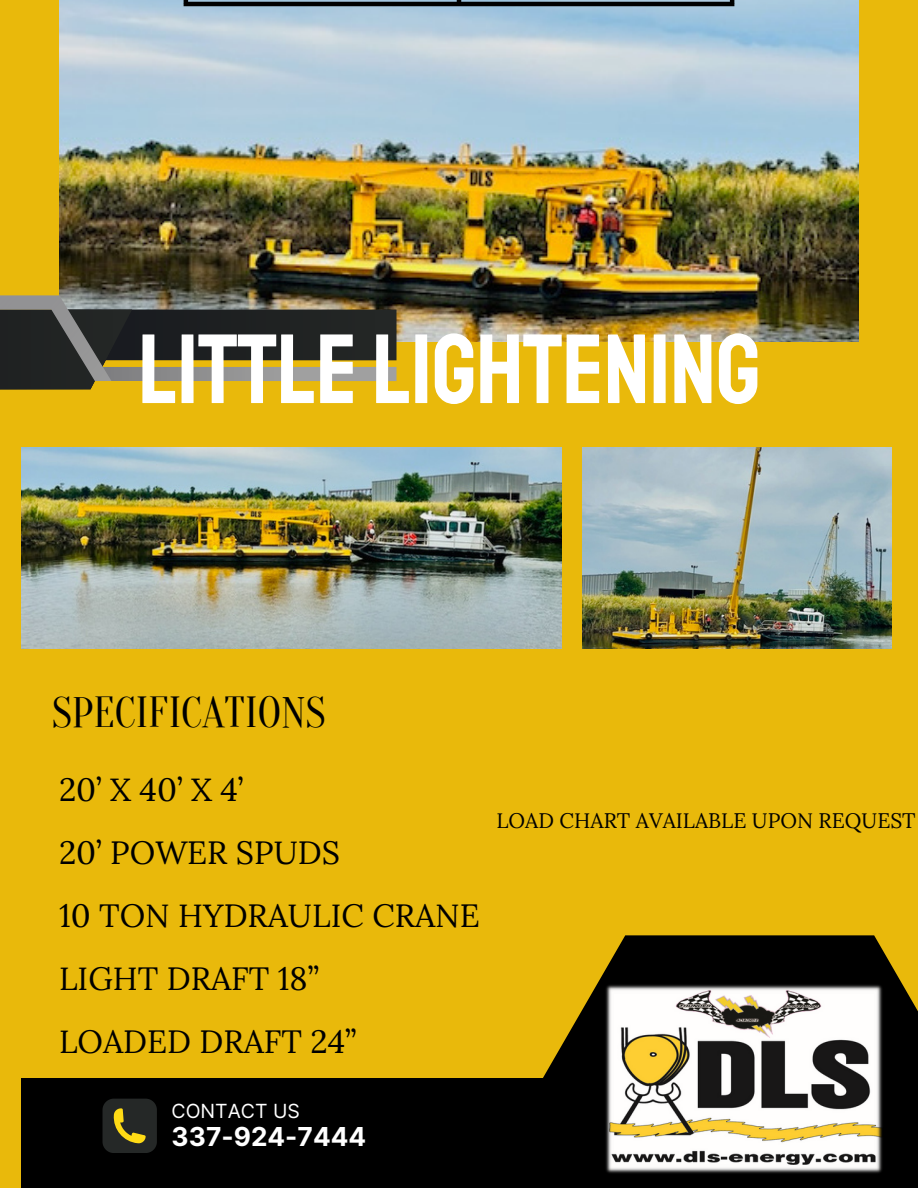
<style>
.page{position:relative;width:918px;height:1188px;background:#e9b90b}
.page>*{position:absolute;margin:0;border:0;box-sizing:border-box;transform-origin:0 0}
.t1{font:98.55px "Staatliches";color:#fff}
.t2{font:42.45px "Oranienbaum";color:#000}
.t3{font:32.1px "Lora";color:#000}
.t4{font:700 26.1px "Inter";color:#fff}
.t5{font:21px "Lora";color:#000}
.t6{font:19.5px "Inter";color:#fff}
</style>
<div class="page">
<img style="left:59px;top:0;width:800px;height:342px">
<svg style="left:0;top:295px;width:397px;height:94px"></svg>
<div style="left:21px;top:1079px;width:871px;height:109px;background:#000"></div>
<svg style="left:501px;top:935px;width:417px;height:253px;fill:#000"></svg>
<svg style="left:103px;top:1099px;width:54px;height:54px"></svg>
<hr style="left:184px;top:0;width:550px;height:1px;background:#000">
<hr style="left:184px;top:2px;width:550px;height:4px;background:#000">
<img style="left:605px;top:984px;width:279px;height:190px">
<img style="left:582px;top:447px;width:310px;height:201px">
<img style="left:21px;top:447px;width:540px;height:201px">
<p class="t1" style="left:138px;top:309px;width:623px">LITTLE LIGHTENING</p>
<h3 class="t2" style="left:52px;top:689px;width:275px">SPECIFICATIONS</h3>
<h3 class="t3" style="left:59px;top:768px;width:186px">20’ X 40’ X 4’</h3>
<h3 class="t3" style="left:59px;top:831px;width:283px">20’ POWER SPUDS</h3>
<h3 class="t3" style="left:59px;top:894px;width:422px">10 TON HYDRAULIC CRANE</h3>
<p class="t3" style="left:59px;top:957px;width:261px">LIGHT DRAFT 18”</p>
<p class="t3" style="left:59px;top:1020px;width:299px">LOADED DRAFT 24”</p>
<p class="t5" style="left:497px;top:806px;width:421px">LOAD CHART AVAILABLE UPON REQUEST</p>
<h3 class="t6" style="left:172px;top:1099px;width:130px">CONTACT US</h3>
<h2 class="t4" style="left:172px;top:1121px;width:196px">337-924-7444</h2>
</div>
